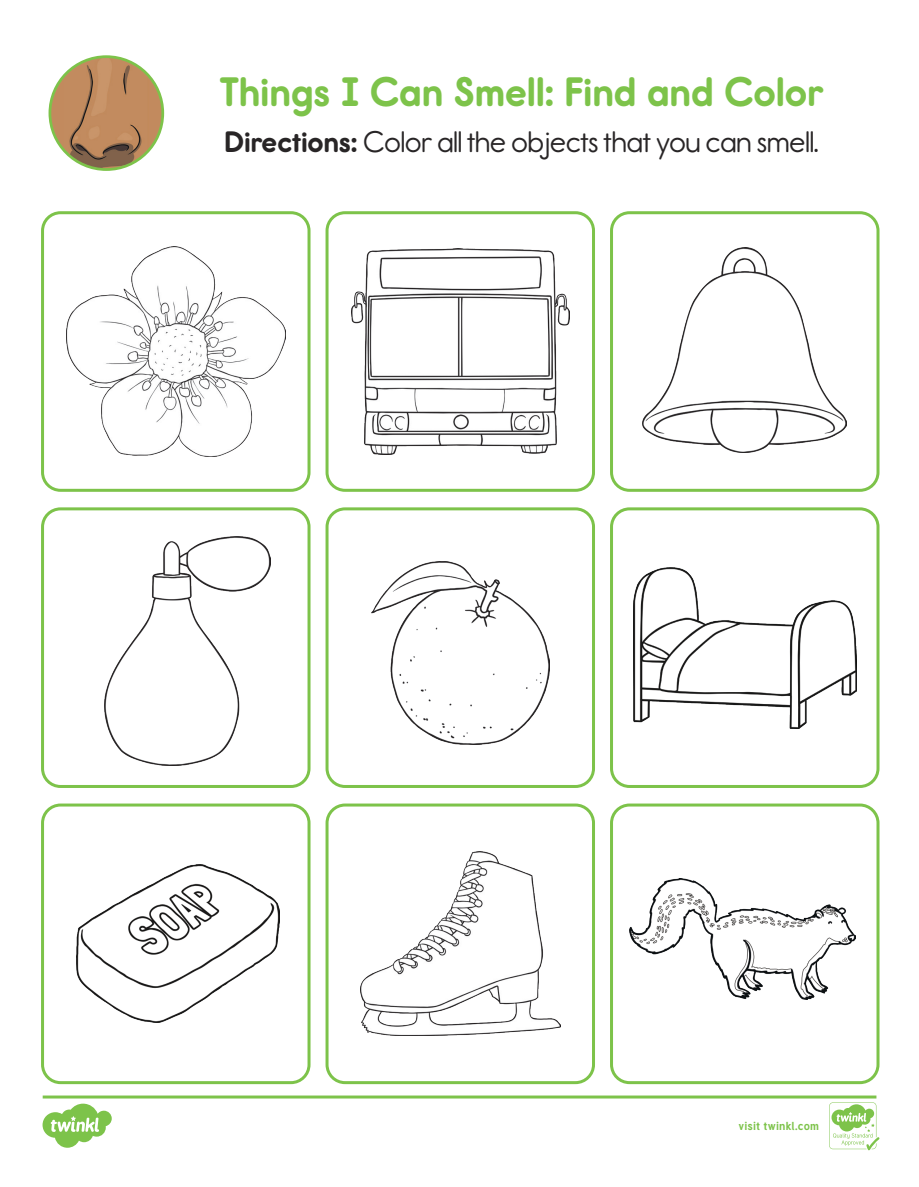
<style>
.page{position:relative;width:919px;height:1187px;background:#fff}
.page>*{position:absolute;margin:0;border:0;box-sizing:border-box;transform-origin:0 0}
.Heading_1{font:700 41.4px "Report Rg";letter-spacing:.005em;color:#7dc34a}
.KS1_Body_Copy{font:29.85px "Report Rg";color:#282526}
.t1{font:700 11.4px "Tuffy";letter-spacing:.015em;color:#7dc34a}
.s1{font-weight:700}
</style>
<div class="page">
<img style="left:66px;top:247px;width:219px;height:209px">
<div style="left:41px;top:211px;width:269px;height:281px;border:3px solid #7dc34a;border-radius:18px"></div>
<img style="left:351px;top:249px;width:218px;height:205px">
<div style="left:325px;top:211px;width:270px;height:281px;border:3px solid #7dc34a;border-radius:18px"></div>
<img style="left:642px;top:248px;width:204px;height:204px">
<div style="left:610px;top:211px;width:269px;height:281px;border:3px solid #7dc34a;border-radius:18px"></div>
<img style="left:104px;top:536px;width:166px;height:229px">
<div style="left:41px;top:507px;width:269px;height:281px;border:3px solid #7dc34a;border-radius:18px"></div>
<img style="left:76px;top:864px;width:204px;height:158px">
<div style="left:41px;top:803px;width:269px;height:281px;border:3px solid #7dc34a;border-radius:18px"></div>
<img style="left:371px;top:561px;width:178px;height:183px">
<div style="left:325px;top:507px;width:270px;height:281px;border:3px solid #7dc34a;border-radius:18px"></div>
<img style="left:360px;top:851px;width:200px;height:184px">
<div style="left:325px;top:803px;width:270px;height:281px;border:3px solid #7dc34a;border-radius:18px"></div>
<img style="left:633px;top:567px;width:223px;height:161px">
<div style="left:610px;top:507px;width:269px;height:281px;border:3px solid #7dc34a;border-radius:18px"></div>
<img style="left:629px;top:878px;width:226px;height:120px">
<div style="left:610px;top:803px;width:269px;height:281px;border:3px solid #7dc34a;border-radius:18px"></div>
<div style="left:50px;top:57px;width:113px;height:112px;background:#c28a5e;border-radius:50%"></div>
<img style="left:64px;top:57px;width:85px;height:112px">
<div style="left:49px;top:55px;width:115px;height:116px;border:3px solid #7dc34a;border-radius:50%"></div>
<svg style="left:43px;top:1095px;width:836px;height:55px"></svg>
<p class="Heading_1" style="left:220px;top:67px;width:605px">Things I Can Smell: Find and Color</p>
<p class="KS1_Body_Copy" style="left:225px;top:124px;width:595px"><span class="s1">Directions:</span> Color all the objects that you can smell.</p>
<p class="t1" style="left:738px;top:1116px;width:82px">visit twinkl.com</p>
</div>
